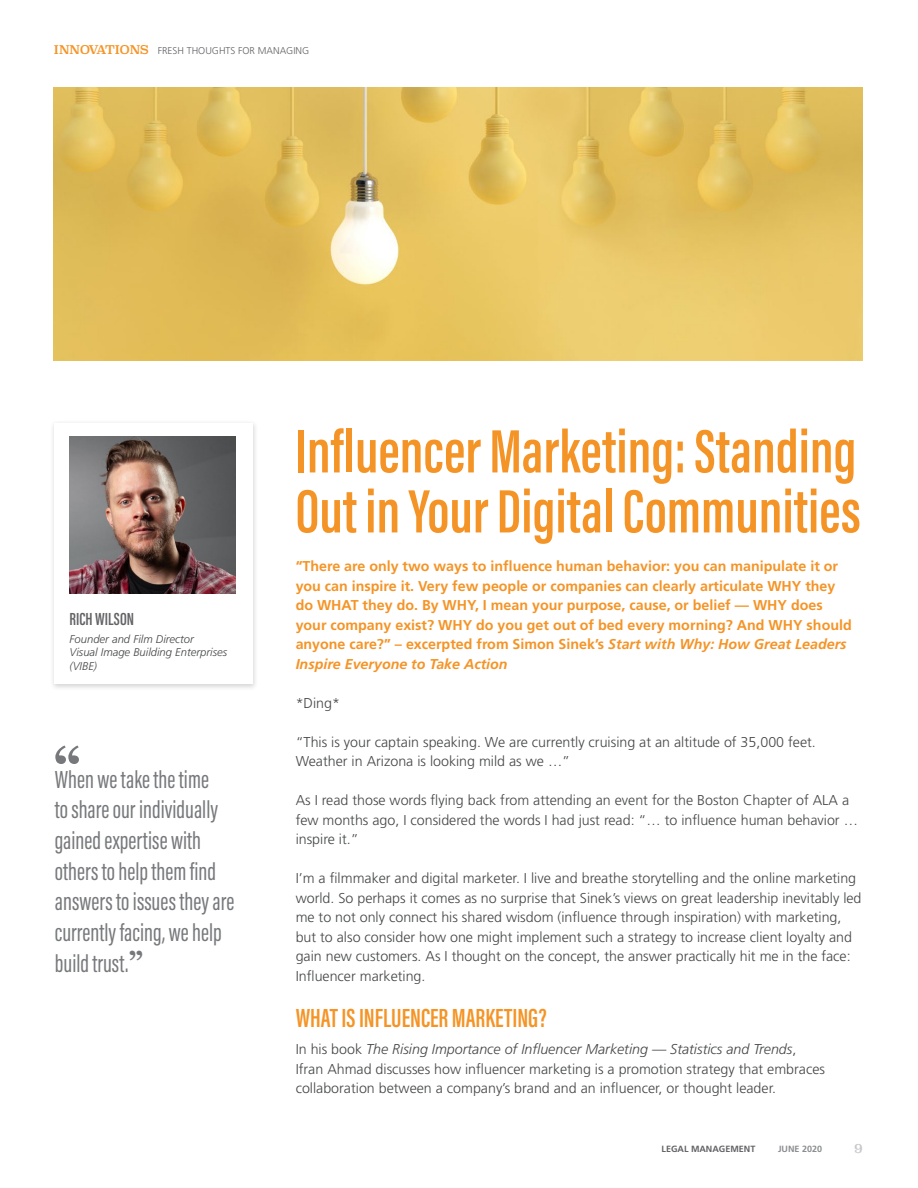
<style>
.page{position:relative;width:918px;height:1188px;background:#fff}
.page>*{position:absolute;margin:0;border:0;box-sizing:border-box;transform-origin:0 0}
.t1{font:600 63px/60px "Acumin Pro Extra Cond";color:#f59426}
.t2{font:600 27px "Acumin Pro Extra Cond";color:#f59426}
.t3{font:25.5px/30.8px "Acumin Pro Extra Cond";color:#76787b}
.t4{font:600 18px "Acumin Pro Extra Cond";color:#636366}
.t5{font:300 14.25px/19.5px "Frutiger LT Std";color:#454647}
.t6{font:700 14.25px/19.5px "Frutiger LT Std";color:#f59426}
.t7{font:13.5px "Superclarendon Rg";color:#c7c8cb}
.t8{font:italic 300 11.25px/13.5px "Frutiger LT Std";color:#454647}
.t9{font:300 9.9px "Frutiger LT Std";color:#636366}
.t10{font:700 9px "Frutiger LT Std";color:#636366}
.t11{font:700 9px "Frutiger LT Std";color:#8a8c8f}
.s1{font-family:"Superclarendon Rg";font-weight:400;font-size:12px;color:#f59426}
.s2{font-family:"Georgia";font-weight:700;font-size:28.5px}
.s3{font-style:italic}
</style>
<div class="page">
<img style="left:54px;top:88px;width:809px;height:273px">
<div style="left:50px;top:420px;width:209px;height:271px;background:#231f20;opacity:.19"></div>
<div style="left:54px;top:423px;width:199px;height:261px;background:#fff"></div>
<img style="left:70px;top:437px;width:165px;height:157px">
<svg style="left:55px;top:746px;width:24px;height:18px"></svg>
<p class="t9" style="left:54px;top:45px;width:257px"><span class="s1">INNOVATIONS</span> FRESH THOUGHTS FOR MANAGING</p>
<p class="t4" style="left:70px;top:608px;width:66px">RICH WILSON</p>
<p class="t8" style="left:70px;top:632px;width:126px">Founder and Film Director</p>
<p class="t8" style="left:70px;top:646px;width:159px">Visual Image Building Enterprises (VIBE)</p>
<p class="t3" style="left:55px;top:764px;width:181px">When we take the time<br>to share our individually gained expertise with others to help them find answers to issues they are currently facing, we help build trust.<span class="s2">”</span></p>
<p class="t1" style="left:296px;top:421px;width:567px">Influencer Marketing: Standing<br>Out in Your Digital Communities</p>
<p class="t6" style="left:296px;top:557px;width:558px">“There are only two ways to influence human behavior: you can manipulate it or you can inspire it. Very few people or companies can clearly articulate WHY they do WHAT they do. By WHY, I mean your purpose, cause, or belief — WHY does your company exist? WHY do you get out of bed every morning? And WHY should anyone care?” – excerpted from Simon Sinek’s <span class="s3">Start with Why: How Great Leaders Inspire Everyone to Take Action</span></p>
<p class="t5" style="left:296px;top:693px;width:46px">*Ding*</p>
<p class="t5" style="left:296px;top:732px;width:522px">“This is your captain speaking. We are currently cruising at an altitude of 35,000 feet.<br>Weather in Arizona is looking mild as we …”</p>
<p class="t5" style="left:296px;top:791px;width:564px">As I read those words flying back from attending an event for the Boston Chapter of ALA a few months ago, I considered the words I had just read: “… to influence human behavior … inspire it.”</p>
<p class="t5" style="left:296px;top:869px;width:567px">I’m a filmmaker and digital marketer. I live and breathe storytelling and the online marketing world. So perhaps it comes as no surprise that Sinek’s views on great leadership inevitably led me to not only connect his shared wisdom (influence through inspiration) with marketing, but to also consider how one might implement such a strategy to increase client loyalty and gain new customers. As I thought on the concept, the answer practically hit me in the face:<br>Influencer marketing.</p>
<p class="t2" style="left:296px;top:1002px;width:253px">WHAT IS INFLUENCER MARKETING?</p>
<p class="t5" style="left:296px;top:1040px;width:531px">In his book <span class="s3">The Rising Importance of Influencer Marketing — Statistics and Trends</span>,<br>Ifran Ahmad discusses how influencer marketing is a promotion strategy that embraces collaboration between a company’s brand and an influencer, or thought leader.</p>
<p class="t10" style="left:662px;top:1144px;width:95px">LEGAL MANAGEMENT</p>
<p class="t11" style="left:778px;top:1144px;width:46px">JUNE 2020</p>
<p class="t7" style="left:854px;top:1140px;width:10px">9</p>
</div>
